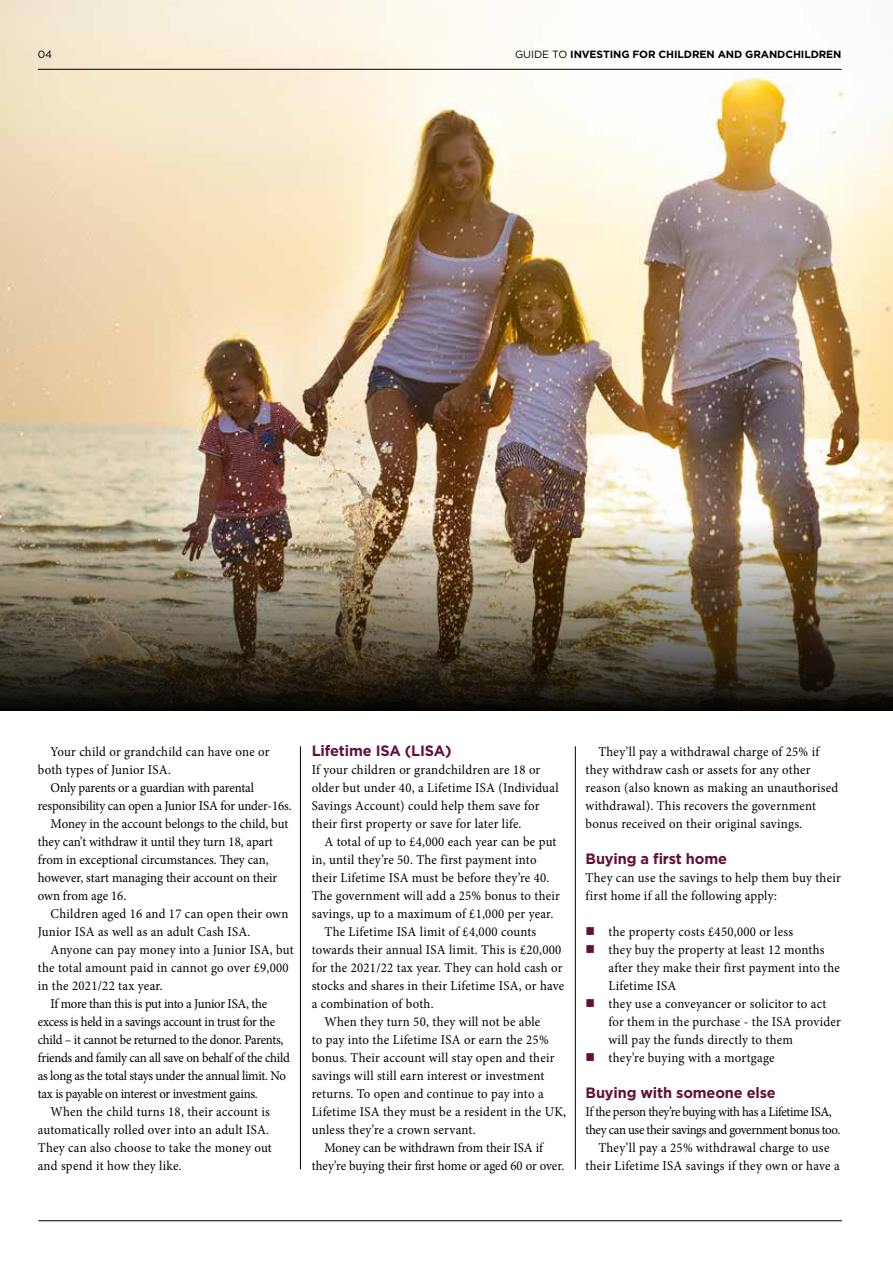
<style>
.page{position:relative;width:893px;height:1263px;background:#fff}
.page>*{position:absolute;margin:0;border:0;box-sizing:border-box;transform-origin:0 0}
.t1{font:700 15px "Gotham HTF";letter-spacing:-.01em;color:#631037}
.t2{font:13.5px/18px "Minion Pro";letter-spacing:.015em;color:#000;scale:.95 1}
.t3{font:13.5px "Minion Pro";letter-spacing:-.02em;color:#000;scale:.95 1}
.t4{font:13.5px "Minion Pro";letter-spacing:-.025em;color:#000;scale:.95 1}
.t5{font:13.5px "Minion Pro";letter-spacing:-.03em;color:#000;scale:.95 1}
.t6{font:13.5px "Minion Pro";letter-spacing:-.01em;color:#000;scale:.95 1}
.t7{font:13.5px "Minion Pro";letter-spacing:-.005em;color:#000;scale:.95 1}
.t8{font:700 10.5px "Gotham HTF";letter-spacing:-.01em;color:#000}
.t9{font:10.5px "Gotham HTF";color:#000}
.s1{font-weight:400}
.s2{color:#631037}
</style>
<div class="page">
<img style="left:0;top:0;width:893px;height:517px">
<hr style="left:38px;top:69px;width:803px;height:1px;background:#000">
<hr style="left:38px;top:1220px;width:804px;height:1px;background:#000">
<hr style="left:300px;top:746px;width:1px;height:423px;background:#000">
<hr style="left:575px;top:746px;width:1px;height:423px;background:#000">
<img style="left:0;top:517px;width:893px;height:194px">
<p class="t9" style="left:38px;top:49px;width:16px">04</p>
<p class="t8" style="left:515px;top:48px;width:328px"><span class="s1">GUIDE TO</span> INVESTING FOR CHILDREN AND GRANDCHILDREN</p>
<p class="t2" style="left:38px;top:743px;width:245px;text-indent:13px">Your child or grandchild can have one or both types of Junior ISA.</p>
<p class="t6" style="left:51px;top:779px;width:216px">Only parents or a guardian with parental</p>
<p class="t6" style="left:38px;top:797px;width:269px">responsibility can open a Junior ISA for under-16s.</p>
<p class="t2" style="left:51px;top:815px;width:252px">Money in the account belongs to the child, but</p>
<p class="t2" style="left:38px;top:833px;width:249px">they can’t withdraw it until they turn 18, apart</p>
<p class="t2" style="left:38px;top:851px;width:244px">from in exceptional circumstances. They can,</p>
<p class="t2" style="left:38px;top:869px;width:254px">however, start managing their account on their</p>
<p class="t7" style="left:38px;top:887px;width:95px">own from age 16.</p>
<p class="t2" style="left:51px;top:905px;width:252px">Children aged 16 and 17 can open their own</p>
<p class="t2" style="left:38px;top:923px;width:225px">Junior ISA as well as an adult Cash ISA.</p>
<p class="t2" style="left:51px;top:941px;width:257px">Anyone can pay money into a Junior ISA, but</p>
<p class="t2" style="left:38px;top:959px;width:266px">the total amount paid in cannot go over £9,000</p>
<p class="t2" style="left:38px;top:977px;width:133px">in the 2021/22 tax year.</p>
<p class="t4" style="left:51px;top:995px;width:229px">If more than this is put into a Junior ISA, the</p>
<p class="t3" style="left:38px;top:1013px;width:251px">excess is held in a savings account in trust for the</p>
<p class="t4" style="left:38px;top:1031px;width:260px">child – it cannot be returned to the donor. Parents,</p>
<p class="t3" style="left:38px;top:1049px;width:267px">friends and family can all save on behalf of the child</p>
<p class="t3" style="left:38px;top:1067px;width:263px">as long as the total stays under the annual limit. No</p>
<p class="t4" style="left:38px;top:1085px;width:233px">tax is payable on interest or investment gains.</p>
<p class="t2" style="left:51px;top:1103px;width:232px">When the child turns 18, their account is</p>
<p class="t2" style="left:38px;top:1121px;width:245px">automatically rolled over into an adult ISA.</p>
<p class="t2" style="left:38px;top:1139px;width:248px">They can also choose to take the money out</p>
<p class="t2" style="left:38px;top:1157px;width:153px">and spend it how they like.</p>
<p class="t1" style="left:312px;top:742px;width:141px">Lifetime ISA (LISA)</p>
<p class="t2" style="left:312px;top:761px;width:261px">If your children or grandchildren are 18 or older but under 40, a Lifetime ISA (Individual Savings Account) could help them save for their first property or save for later life.</p>
<p class="t2" style="left:324px;top:833px;width:246px">A total of up to £4,000 each year can be put</p>
<p class="t2" style="left:312px;top:851px;width:238px">in, until they’re 50. The first payment into</p>
<p class="t2" style="left:312px;top:869px;width:252px">their Lifetime ISA must be before they’re 40.</p>
<p class="t2" style="left:312px;top:887px;width:263px">The government will add a 25% bonus to their</p>
<p class="t2" style="left:312px;top:905px;width:256px">savings, up to a maximum of £1,000 per year.</p>
<p class="t2" style="left:324px;top:923px;width:224px">The Lifetime ISA limit of £4,000 counts</p>
<p class="t2" style="left:312px;top:941px;width:264px">towards their annual ISA limit. This is £20,000</p>
<p class="t2" style="left:312px;top:959px;width:265px">for the 2021/22 tax year. They can hold cash or</p>
<p class="t2" style="left:312px;top:977px;width:267px">stocks and shares in their Lifetime ISA, or have</p>
<p class="t2" style="left:312px;top:995px;width:130px">a combination of both.</p>
<p class="t2" style="left:324px;top:1013px;width:229px">When they turn 50, they will not be able</p>
<p class="t2" style="left:312px;top:1031px;width:251px">to pay into the Lifetime ISA or earn the 25%</p>
<p class="t2" style="left:312px;top:1049px;width:257px">bonus. Their account will stay open and their</p>
<p class="t2" style="left:312px;top:1067px;width:246px">savings will still earn interest or investment</p>
<p class="t2" style="left:312px;top:1085px;width:246px">returns. To open and continue to pay into a</p>
<p class="t2" style="left:312px;top:1103px;width:269px">Lifetime ISA they must be a resident in the UK,</p>
<p class="t2" style="left:312px;top:1121px;width:174px">unless they’re a crown servant.</p>
<p class="t2" style="left:324px;top:1139px;width:231px">Money can be withdrawn from their ISA if</p>
<p class="t7" style="left:312px;top:1157px;width:267px">they’re buying their first home or aged 60 or over.</p>
<p class="t2" style="left:586px;top:743px;width:268px;text-indent:13px">They’ll pay a withdrawal charge of 25% if they withdraw cash or assets for any other reason (also known as making an unauthorised withdrawal). This recovers the government bonus received on their original savings.</p>
<p class="t1" style="left:586px;top:850px;width:143px">Buying a first home</p>
<p class="t2" style="left:586px;top:869px;width:270px">They can use the savings to help them buy their first home if all the following apply:</p>
<p class="t2" style="left:586px;top:923px;width:220px"><span class="s2">■</span> the property costs £450,000 or less</p>
<p class="t2" style="left:609px;top:941px;width:245px;text-indent:-23px"><span class="s2">■</span> they buy the property at least 12 months after they make their first payment into the<br>Lifetime ISA</p>
<p class="t2" style="left:609px;top:995px;width:246px;text-indent:-23px"><span class="s2">■</span> they use a conveyancer or solicitor to act for them in the purchase - the ISA provider will pay the funds directly to them</p>
<p class="t2" style="left:586px;top:1049px;width:200px"><span class="s2">■</span> they’re buying with a mortgage</p>
<p class="t1" style="left:586px;top:1084px;width:192px">Buying with someone else</p>
<p class="t5" style="left:586px;top:1103px;width:261px">If the person they’re buying with has a Lifetime ISA,</p>
<p class="t5" style="left:586px;top:1121px;width:270px">they can use their savings and government bonus too.</p>
<p class="t2" style="left:598px;top:1139px;width:245px">They’ll pay a 25% withdrawal charge to use</p>
<p class="t2" style="left:586px;top:1157px;width:269px">their Lifetime ISA savings if they own or have a</p>
</div>
